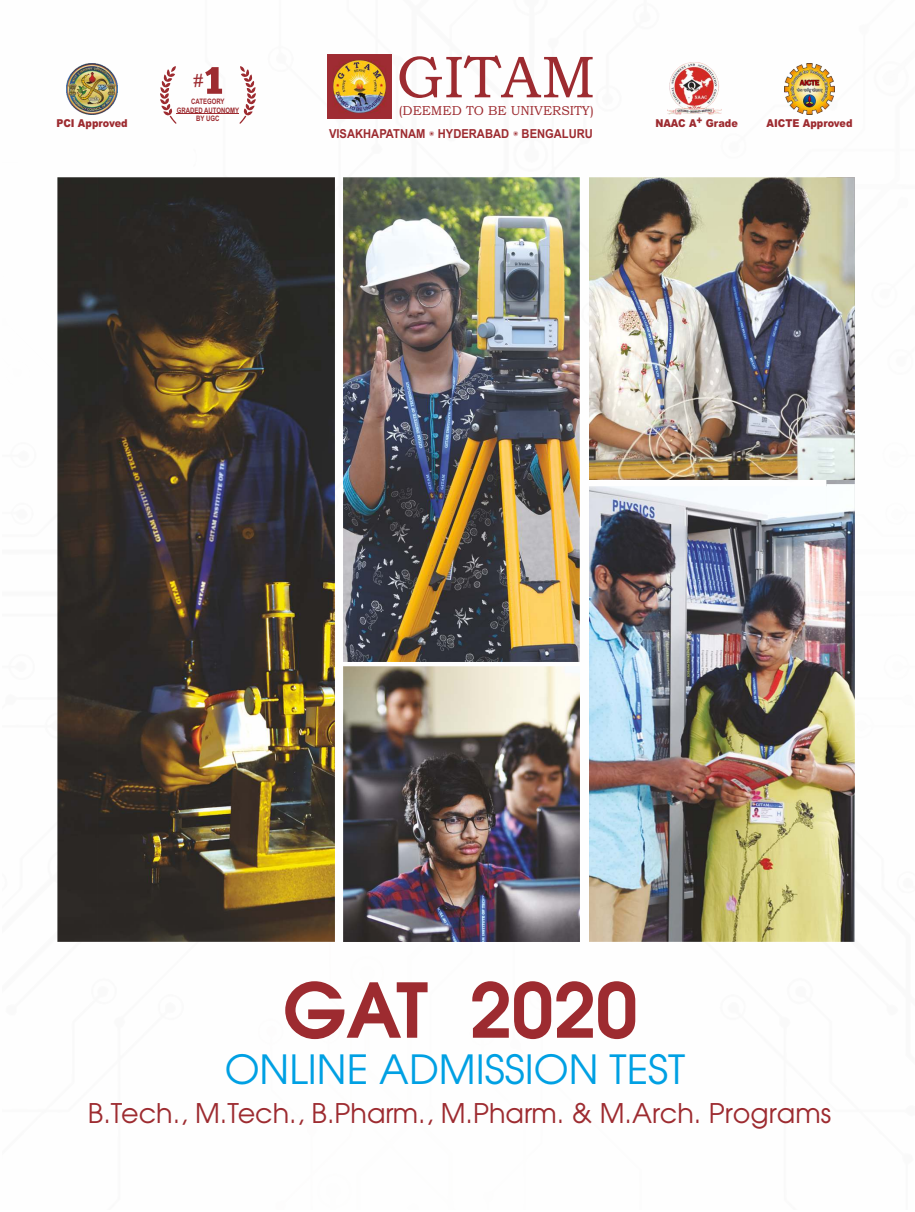
<style>
.page{position:relative;width:915px;height:1212px;background:#fff}
.page>*{position:absolute;margin:0;border:0;box-sizing:border-box;transform-origin:0 0}
.t1{font:700 75px "Avalanche";color:#9d2b30}
.t2{font:59.25px "Bookman Old Style";color:#9d2b30}
.t3{font:40.05px "Avalanche";color:#00a0e3}
.t4{font:27px "Avalanche";color:#9d2b30}
.t5{font:13.05px "Bookman Old Style";color:#9d2b30}
.t6{font:700 12.45px "Arial";color:#9d2b30;scale:.9 1}
.t7{font:900 10.8px "Arial";color:#9d2b30;scale:.89 1}
.t8{font:700 7.5px/8.4px "Arial";color:#9d2b30;text-align:center;scale:.8 1}
</style>
<div class="page">
<img style="left:58px;top:177px;width:276px;height:765px">
<img style="left:343px;top:667px;width:236px;height:275px">
<img style="left:343px;top:177px;width:511px;height:485px">
<img style="left:589px;top:485px;width:265px;height:457px">
<img style="left:589px;top:177px;width:265px;height:303px">
<svg style="left:429px;top:131px;width:5px;height:5px"></svg>
<svg style="left:513px;top:131px;width:5px;height:5px"></svg>
<img style="left:328px;top:55px;width:63px;height:63px">
<img style="left:667px;top:62px;width:54px;height:52px">
<hr style="left:177px;top:113px;width:62px;height:1px;background:#9d2b30">
<svg style="left:160px;top:66px;width:16px;height:58px"></svg>
<svg style="left:239px;top:66px;width:17px;height:58px"></svg>
<img style="left:784px;top:64px;width:50px;height:50px">
<img style="left:67px;top:64px;width:50px;height:50px">
<svg style="left:205px;top:67px;width:17px;height:27px"></svg>
<h2 class="t2" style="left:396px;top:55px;width:201px">GITAM</h2>
<p class="t5" style="left:398px;top:106px;width:196px">(DEEMED TO BE UNIVERSITY)</p>
<p class="t6" style="left:329px;top:129px;width:294px">VISAKHAPATNAM HYDERABAD BENGALURU</p>
<p class="t8" style="left:177px;top:98px;width:80px">CATEGORY<br>GRADED AUTONOMY<br>BY UGC</p>
<p class="t7" style="left:56px;top:120px;width:82px">PCI Approved</p>
<p class="t7" style="left:655px;top:120px;width:94px">NAAC A<sup>+</sup> Grade</p>
<p class="t7" style="left:766px;top:120px;width:98px">AICTE Approved</p>
<h1 class="t1" style="left:283px;top:979px;width:356px">GAT 2020</h1>
<h3 class="t3" style="left:225px;top:1052px;width:462px">ONLINE ADMISSION TEST</h3>
<p class="t4" style="left:88px;top:1101px;width:744px">B.Tech., M.Tech., B.Pharm., M.Pharm. &amp; M.Arch. Programs</p>
</div>
